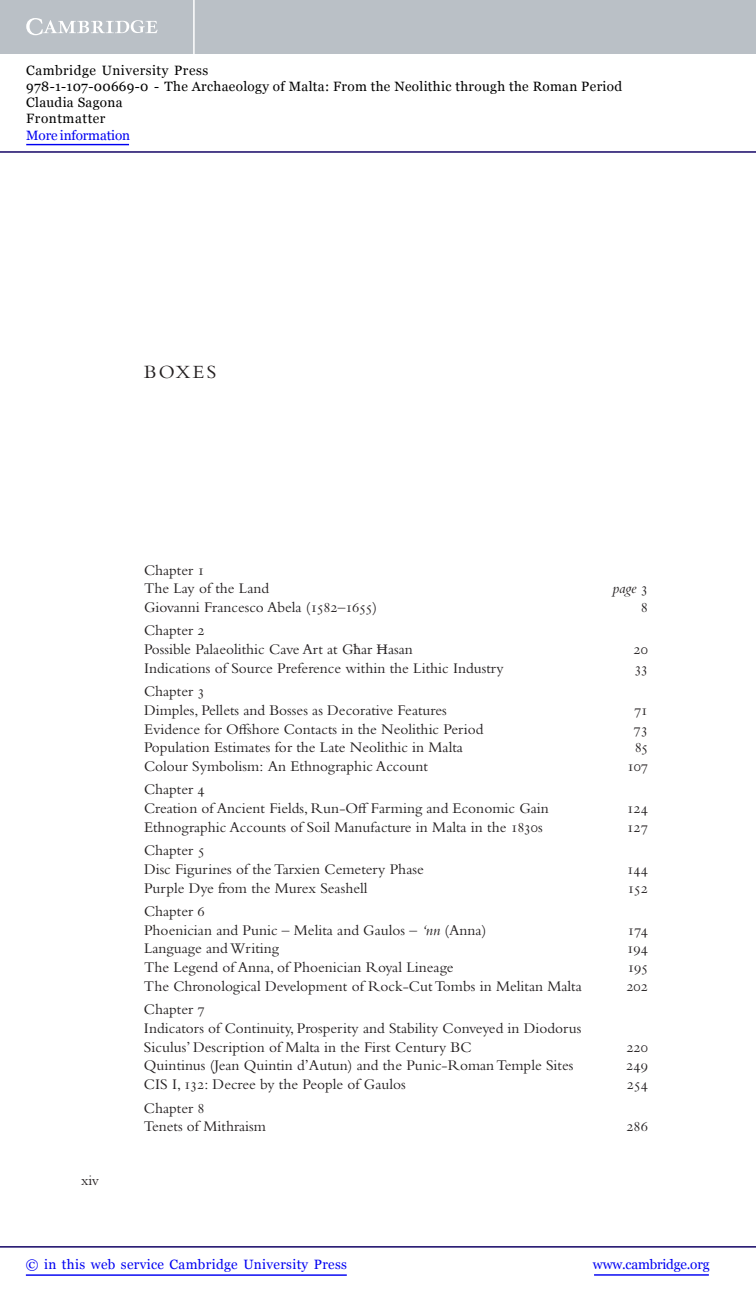
<style>
.page{position:relative;width:756px;height:1298px;background:#fff}
.page>*{position:absolute;margin:0;border:0;box-sizing:border-box;transform-origin:0 0}
.t1{font:19.5px "Bembo Std";letter-spacing:.21em;color:#231f20}
.t2{font:15.3px/18.8px "Bembo Std";color:#231f20}
.t3{font:italic 15.3px "Bembo Std";color:#231f20}
.t4{font:15px "Bembo Std";color:#231f20}
.t5{font:13.5px/16.2px "Georgia";letter-spacing:.025em;color:#000}
.t6{font:13.5px "Georgia";letter-spacing:.025em;color:#0000f1}
.t7{font:13.5px "Georgia";letter-spacing:-.015em;color:#0000f1}
.t8{font:13.5px "Georgia";letter-spacing:-.01em;color:#0000f1}
.s1{font-style:normal}
.s2{font-family:"Arno Pro"}
.s3{font-style:italic}
</style>
<div class="page">
<div style="left:0;top:0;width:756px;height:54px;background:#bac0c6"></div>
<svg style="left:26px;top:18px;width:132px;height:17px"></svg>
<hr style="left:193px;top:0;width:2px;height:54px;background:#fff">
<hr style="left:0;top:151px;width:756px;height:2px;background:#150666">
<hr style="left:594px;top:1274px;width:115px;height:1px;background:#0000f1">
<hr style="left:0;top:1246px;width:756px;height:1px;background:#150666">
<hr style="left:26px;top:1274px;width:321px;height:1px;background:#0000f1">
<hr style="left:26px;top:144px;width:103px;height:1px;background:#0000f1">
<p class="t5" style="left:26px;top:62px;width:597px">Cambridge University Press<br>978-1-107-00669-0 - The Archaeology of Malta: From the Neolithic through the Roman Period Claudia Sagona<br>Frontmatter</p>
<p class="t8" style="left:26px;top:127px;width:105px">More information</p>
<p class="t1" style="left:144px;top:364px;width:74px">BOXES</p>
<p class="t2" style="left:144px;top:562px;width:127px">Chapter 1<br>The Lay of the Land</p>
<p class="t3" style="left:612px;top:583px;width:37px">page <span class="s1">3</span></p>
<p class="t2" style="left:144px;top:599px;width:235px">Giovanni Francesco Abela (1582–1655)</p>
<p class="t2" style="left:641px;top:599px;width:9px">8</p>
<p class="t2" style="left:144px;top:622px;width:270px">Chapter 2<br>Possible Palaeolithic Cave Art at G<span class="s2">ħ</span>ar <span class="s2">Ħ</span>asan</p>
<p class="t2" style="left:634px;top:641px;width:16px">20</p>
<p class="t2" style="left:144px;top:660px;width:361px">Indications of Source Preference within the Lithic Industry</p>
<p class="t2" style="left:634px;top:660px;width:15px">33</p>
<p class="t2" style="left:144px;top:683px;width:304px">Chapter 3<br>Dimples, Pellets and B osses as Decorative Features</p>
<p class="t2" style="left:634px;top:702px;width:15px">71</p>
<p class="t2" style="left:144px;top:721px;width:341px">Evidence for Offshore Contacts in the Neolithic Period</p>
<p class="t2" style="left:634px;top:721px;width:16px">73</p>
<p class="t2" style="left:144px;top:739px;width:320px">Population E stimates for the Late Neolithic in Malta</p>
<p class="t2" style="left:635px;top:739px;width:15px">85</p>
<p class="t2" style="left:144px;top:758px;width:286px">Colour Symbolism: An Ethnographic Account</p>
<p class="t2" style="left:627px;top:758px;width:22px">107</p>
<p class="t2" style="left:144px;top:781px;width:406px">Chapter 4<br>Creation of Ancient Fields, Run-Off Farming and E conomic Gain</p>
<p class="t2" style="left:627px;top:800px;width:23px">124</p>
<p class="t2" style="left:144px;top:819px;width:400px">Ethnographic Accounts of Soil Manufacture in Malta in the 1830s</p>
<p class="t2" style="left:627px;top:819px;width:23px">127</p>
<p class="t2" style="left:144px;top:842px;width:281px">Chapter 5<br>Disc Figurines of the Tarxien Cemetery Phase</p>
<p class="t2" style="left:627px;top:861px;width:23px">144</p>
<p class="t2" style="left:144px;top:880px;width:225px">Purple Dye from the Murex Seashell</p>
<p class="t2" style="left:628px;top:880px;width:22px">152</p>
<p class="t2" style="left:144px;top:903px;width:344px">Chapter 6<br>Phoenician and Punic – Melita and Gaulos – <span class="s3">‘nn</span> (Anna)</p>
<p class="t2" style="left:628px;top:922px;width:22px">174</p>
<p class="t2" style="left:144px;top:940px;width:137px">Language and Writing</p>
<p class="t2" style="left:627px;top:940px;width:23px">194</p>
<p class="t2" style="left:144px;top:959px;width:311px">The Legend of Anna, of Phoenician Royal Lineage</p>
<p class="t2" style="left:627px;top:959px;width:22px">195</p>
<p class="t2" style="left:144px;top:978px;width:439px">The Chronological Development of Rock-Cut Tombs in Melitan Malta</p>
<p class="t2" style="left:626px;top:978px;width:23px">202</p>
<p class="t2" style="left:144px;top:1001px;width:439px">Chapter 7<br>Indicators of Continuity, Prosperity and Stability Conveyed in Diodorus<br>Siculus’ Description of Malta in the First Century B C</p>
<p class="t2" style="left:626px;top:1039px;width:23px">220</p>
<p class="t4" style="left:81px;top:1175px;width:20px">xiv</p>
<p class="t2" style="left:144px;top:1057px;width:431px">Quintinus (Jean Quintin d’Autun) and the Punic-Roman Temple Sites</p>
<p class="t2" style="left:626px;top:1057px;width:23px">249</p>
<p class="t2" style="left:144px;top:1076px;width:263px">CIS I, 132: Decree by the People of Gaulos</p>
<p class="t2" style="left:627px;top:1076px;width:23px">254</p>
<p class="t2" style="left:144px;top:1099px;width:124px">Chapter 8<br>Tenets of Mithraism</p>
<p class="t2" style="left:626px;top:1118px;width:23px">286</p>
<p class="t6" style="left:26px;top:1256px;width:323px">© in this web service Cambridge University Press</p>
<p class="t7" style="left:593px;top:1256px;width:118px">www.cambridge.org</p>
</div>
